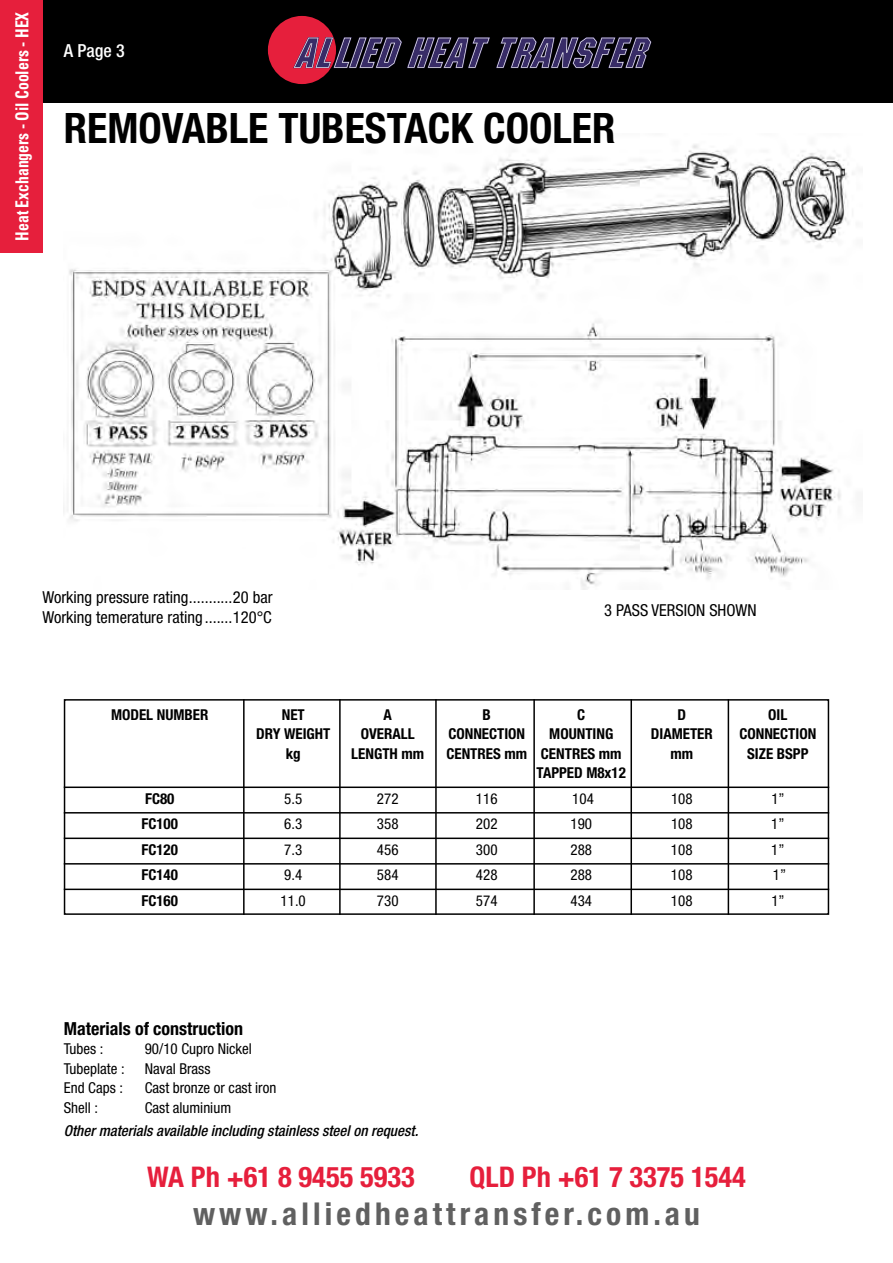
<style>
.page{position:relative;width:893px;height:1263px;background:#fff}
.page>*{position:absolute;margin:0;border:0;box-sizing:border-box;transform-origin:0 0}
.t1{font:700 condensed 42px "Helvetica Neue";color:#000}
.t2{font:700 condensed 31.5px "Helvetica Neue";letter-spacing:.13em;color:#606060}
.t3{font:700 condensed 28.5px "Helvetica Neue";color:#e61f3c}
.t4{font:700 condensed 18px "Univers";color:#fff;scale:.87 1}
.t5{font:700 condensed 18px "Helvetica Neue";color:#000}
.t6{font:500 condensed 18px "Helvetica Neue";color:#fff}
.t7{font:condensed 16.5px/19.8px "Helvetica Neue";color:#000}
.t8{font:condensed 15px "Helvetica Neue";color:#000}
.t9{font:700 condensed 15px "Helvetica Neue";color:#000}
.t10{font:italic 500 condensed 15px "Helvetica Neue";color:#000}
</style>
<div class="page">
<img style="left:67px;top:144px;width:786px;height:446px">
<div style="left:0;top:0;width:893px;height:102px;background:#000"></div>
<div style="left:268px;top:16px;width:68px;height:68px;background:#e61f3c;border-radius:50%"></div>
<svg style="left:293px;top:37px;width:197px;height:31px"></svg>
<svg style="left:496px;top:37px;width:155px;height:31px"></svg>
<div style="left:0;top:0;width:43px;height:253px;background:#e61f3c"></div>
<div style="left:64px;top:699px;width:765px;height:216px;border:2px solid #000"></div>
<hr style="left:243px;top:699px;width:2px;height:216px;background:#000">
<hr style="left:339px;top:699px;width:2px;height:216px;background:#000">
<hr style="left:435px;top:699px;width:2px;height:216px;background:#000">
<hr style="left:533px;top:699px;width:2px;height:216px;background:#000">
<hr style="left:630px;top:699px;width:2px;height:216px;background:#000">
<hr style="left:728px;top:699px;width:1px;height:216px;background:#000">
<hr style="left:64px;top:786px;width:765px;height:2px;background:#000">
<hr style="left:64px;top:812px;width:765px;height:1px;background:#000">
<hr style="left:64px;top:837px;width:765px;height:2px;background:#000">
<hr style="left:64px;top:863px;width:765px;height:1px;background:#000">
<hr style="left:64px;top:888px;width:765px;height:2px;background:#000">
<p class="t4" style="left:11px;top:241px;width:264px;rotate:-90deg">Heat Exchangers - Oil Coolers - HEX</p>
<p class="t6" style="left:64px;top:40px;width:62px">A Page 3</p>
<h1 class="t1" style="left:64px;top:103px;width:553px">REMOVABLE TUBESTACK COOLER</h1>
<p class="t7" style="left:42px;top:587px;width:232px">Working pressure rating...........20 bar<br>Working temerature rating .......120°C</p>
<p class="t7" style="left:604px;top:600px;width:154px">3 PASS VERSION SHOWN</p>
<p class="t9" style="left:111px;top:705px;width:99px">MODEL NUMBER</p>
<p class="t9" style="left:282px;top:705px;width:25px">NET</p>
<p class="t9" style="left:384px;top:705px;width:10px">A</p>
<p class="t9" style="left:483px;top:705px;width:10px">B</p>
<p class="t9" style="left:577px;top:705px;width:10px">C</p>
<p class="t9" style="left:677px;top:705px;width:10px">D</p>
<p class="t9" style="left:768px;top:705px;width:21px">OIL</p>
<p class="t9" style="left:256px;top:725px;width:76px">DRY WEIGHT</p>
<p class="t9" style="left:361px;top:725px;width:55px">OVERALL</p>
<p class="t9" style="left:448px;top:725px;width:78px">CONNECTION</p>
<p class="t9" style="left:549px;top:725px;width:66px">MOUNTING</p>
<p class="t9" style="left:651px;top:725px;width:63px">DIAMETER</p>
<p class="t9" style="left:739px;top:725px;width:78px">CONNECTION</p>
<p class="t9" style="left:286px;top:744px;width:16px">kg</p>
<p class="t9" style="left:351px;top:744px;width:74px">LENGTH mm</p>
<p class="t9" style="left:446px;top:744px;width:177px">CENTRES mm CENTRES mm</p>
<p class="t9" style="left:670px;top:744px;width:24px">mm</p>
<p class="t9" style="left:747px;top:744px;width:63px">SIZE BSPP</p>
<p class="t9" style="left:537px;top:764px;width:91px">TAPPED M8x12</p>
<p class="t9" style="left:145px;top:789px;width:31px">FC80</p>
<p class="t8" style="left:284px;top:790px;width:19px">5.5</p>
<p class="t8" style="left:377px;top:790px;width:23px">272</p>
<p class="t8" style="left:476px;top:790px;width:23px">116</p>
<p class="t8" style="left:572px;top:790px;width:23px">104</p>
<p class="t8" style="left:671px;top:790px;width:23px">108</p>
<p class="t8" style="left:771px;top:790px;width:15px">1”</p>
<p class="t9" style="left:141px;top:815px;width:38px">FC100</p>
<p class="t8" style="left:284px;top:815px;width:19px">6.3</p>
<p class="t8" style="left:377px;top:815px;width:23px">358</p>
<p class="t8" style="left:476px;top:815px;width:23px">202</p>
<p class="t8" style="left:570px;top:815px;width:23px">190</p>
<p class="t8" style="left:671px;top:815px;width:23px">108</p>
<p class="t8" style="left:771px;top:815px;width:15px">1”</p>
<p class="t9" style="left:141px;top:840px;width:38px">FC120</p>
<p class="t8" style="left:284px;top:841px;width:19px">7.3</p>
<p class="t8" style="left:377px;top:841px;width:23px">456</p>
<p class="t8" style="left:476px;top:841px;width:23px">300</p>
<p class="t8" style="left:570px;top:841px;width:23px">288</p>
<p class="t8" style="left:671px;top:841px;width:23px">108</p>
<p class="t8" style="left:771px;top:841px;width:15px">1”</p>
<p class="t9" style="left:141px;top:866px;width:38px">FC140</p>
<p class="t8" style="left:284px;top:866px;width:19px">9.4</p>
<p class="t8" style="left:377px;top:866px;width:23px">584</p>
<p class="t8" style="left:476px;top:866px;width:23px">428</p>
<p class="t8" style="left:570px;top:866px;width:23px">288</p>
<p class="t8" style="left:671px;top:866px;width:23px">108</p>
<p class="t8" style="left:773px;top:866px;width:15px">1”</p>
<p class="t9" style="left:141px;top:891px;width:38px">FC160</p>
<p class="t8" style="left:281px;top:892px;width:27px">11.0</p>
<p class="t8" style="left:377px;top:892px;width:23px">730</p>
<p class="t8" style="left:476px;top:892px;width:23px">574</p>
<p class="t8" style="left:570px;top:892px;width:23px">434</p>
<p class="t8" style="left:671px;top:892px;width:23px">108</p>
<p class="t8" style="left:771px;top:892px;width:15px">1”</p>
<p class="t5" style="left:64px;top:1017px;width:181px">Materials of construction</p>
<p class="t8" style="left:64px;top:1040px;width:41px">Tubes :</p>
<p class="t8" style="left:145px;top:1040px;width:109px">90/10 Cupro Nickel</p>
<p class="t8" style="left:64px;top:1059px;width:62px">Tubeplate :</p>
<p class="t8" style="left:145px;top:1059px;width:67px">Naval Brass</p>
<p class="t8" style="left:64px;top:1079px;width:61px">End Caps :</p>
<p class="t8" style="left:145px;top:1079px;width:133px">Cast bronze or cast iron</p>
<p class="t8" style="left:64px;top:1098px;width:36px">Shell :</p>
<p class="t8" style="left:145px;top:1098px;width:88px">Cast aluminium</p>
<p class="t10" style="left:64px;top:1122px;width:356px">Other materials available including stainless steel on request.</p>
<h3 class="t3" style="left:147px;top:1160px;width:269px">WA Ph +61 8 9455 5933</h3>
<h3 class="t3" style="left:470px;top:1160px;width:278px">QLD Ph +61 7 3375 1544</h3>
<h2 class="t2" style="left:193px;top:1194px;width:508px">www.alliedheattransfer.com.au</h2>
</div>
